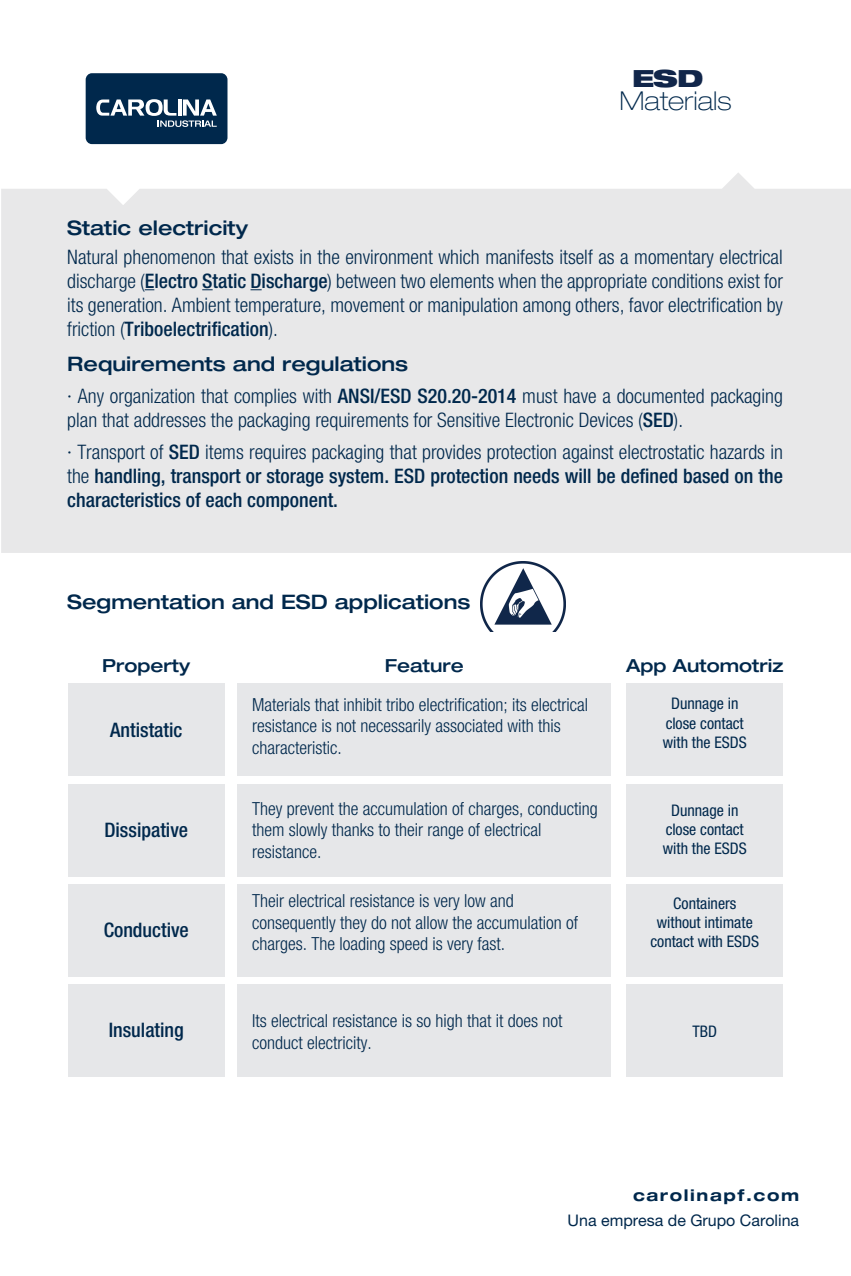
<style>
.page{position:relative;width:851px;height:1276px;background:#fff}
.page>*{position:absolute;margin:0;border:0;box-sizing:border-box;transform-origin:0 0}
.t1{font:100 expanded 26px "Helvetica Neue LT Std";color:#00284c}
.t2{font:900 expanded 23.6px "Helvetica Neue LT Std";color:#11264a;scale:1.09 1}
.t3{font:300 condensed 20px/24px "Helvetica Neue LT Std";color:#00284c;text-align:justify}
.t4{font:500 condensed 20px/24px "Helvetica Neue LT Std";color:#00284c;text-align:justify}
.t5{font:500 expanded 20px "Helvetica Neue LT Std";color:#00284c}
.t6{font:300 condensed 18px/21.6px "Helvetica Neue LT Std";color:#00284c}
.t7{font:500 expanded 18px "Helvetica Neue LT Std";color:#00284c}
.t8{font:condensed 16px/19.2px "Helvetica Neue LT Std";color:#00284c;text-align:center}
.t9{font:16px "Helvetica Neue LT Std";color:#00284c}
.t10{font:700 expanded 16px "Helvetica Neue LT Std";letter-spacing:.1em;color:#00284c}
.s1{font-weight:500}
.s2{font-weight:300}
</style>
<div class="page">
<div style="left:1px;top:173px;width:849px;height:380px;background:#e8e8e9"></div>
<div style="left:68px;top:684px;width:156px;height:92px;background:#e6e7e9"></div>
<div style="left:237px;top:684px;width:373px;height:92px;background:#e6e7e9"></div>
<div style="left:626px;top:684px;width:156px;height:92px;background:#e6e7e9"></div>
<div style="left:68px;top:784px;width:156px;height:92px;background:#e6e7e9"></div>
<div style="left:237px;top:784px;width:373px;height:92px;background:#e6e7e9"></div>
<div style="left:626px;top:784px;width:156px;height:92px;background:#e6e7e9"></div>
<div style="left:68px;top:884px;width:156px;height:92px;background:#e6e7e9"></div>
<div style="left:237px;top:884px;width:373px;height:92px;background:#e6e7e9"></div>
<div style="left:626px;top:884px;width:156px;height:92px;background:#e6e7e9"></div>
<div style="left:68px;top:984px;width:156px;height:92px;background:#e6e7e9"></div>
<div style="left:237px;top:984px;width:373px;height:92px;background:#e6e7e9"></div>
<div style="left:626px;top:984px;width:156px;height:92px;background:#e6e7e9"></div>
<img style="left:480px;top:561px;width:85px;height:71px">
<div style="left:86px;top:73px;width:141px;height:71px;background:#00284c;border-radius:6px"></div>
<svg style="left:96px;top:99px;width:121px;height:28px"></svg>
<p class="t5" style="left:67px;top:215px;width:182px">Static electricity</p>
<p class="t2" style="left:632px;top:63px;width:67px">ESD</p>
<h1 class="t1" style="left:619px;top:85px;width:113px">Materials</h1>
<p class="t3" style="left:67px;top:244px;width:717px">Natural phenomenon that exists in the environment which manifests itself as a momentary electrical discharge (<span class="s1">Electro Static Discharge</span>) between two elements when the appropriate conditions exist for its generation. Ambient temperature, movement or manipulation among others, favor electrification by friction (<span class="s1">Triboelectrification</span>).</p>
<p class="t5" style="left:67px;top:351px;width:342px">Requirements and regulations</p>
<p class="t3" style="left:67px;top:384px;width:717px">∙ Any organization that complies with <span class="s1">ANSI/ESD S20.20-2014</span> must have a documented packaging plan that addresses the packaging requirements for Sensitive Electronic Devices (<span class="s1">SED</span>).</p>
<p class="t4" style="left:67px;top:440px;width:717px"><span class="s2">∙ Transport of</span> SED <span class="s2">items requires packaging that provides protection against electrostatic hazards in the</span> handling, transport or storage system. ESD protection needs will be defined based on the characteristics of each component.</p>
<p class="t5" style="left:67px;top:590px;width:404px">Segmentation and ESD applications</p>
<p class="t7" style="left:102px;top:654px;width:89px">Property</p>
<p class="t7" style="left:384px;top:654px;width:81px">Feature</p>
<p class="t7" style="left:626px;top:654px;width:159px">App Automotriz</p>
<p class="t8" style="left:662px;top:694px;width:85px">Dunnage in close contact with the ESDS</p>
<p class="t6" style="left:252px;top:693px;width:337px">Materials that inhibit tribo electrification; its electrical resistance is not necessarily associated with this characteristic.</p>
<p class="t4" style="left:110px;top:717px;width:74px">Antistatic</p>
<p class="t4" style="left:104px;top:817px;width:85px">Dissipative</p>
<p class="t4" style="left:104px;top:917px;width:87px">Conductive</p>
<p class="t4" style="left:109px;top:1017px;width:77px">Insulating</p>
<p class="t6" style="left:252px;top:797px;width:347px">They prevent the accumulation of charges, conducting them slowly thanks to their range of electrical resistance.</p>
<p class="t6" style="left:252px;top:890px;width:327px">Their electrical resistance is very low and consequently they do not allow the accumulation of charges. The loading speed is very fast.</p>
<p class="t6" style="left:252px;top:1010px;width:312px">Its electrical resistance is so high that it does not conduct electricity.</p>
<p class="t8" style="left:662px;top:800px;width:85px">Dunnage in close contact with the ESDS</p>
<p class="t8" style="left:650px;top:893px;width:110px">Containers without intimate contact with ESDS</p>
<p class="t8" style="left:692px;top:1021px;width:26px">TBD</p>
<p class="t10" style="left:633px;top:1185px;width:168px">carolinapf.com</p>
<p class="t9" style="left:567px;top:1210px;width:233px">Una empresa de Grupo Carolina</p>
</div>
